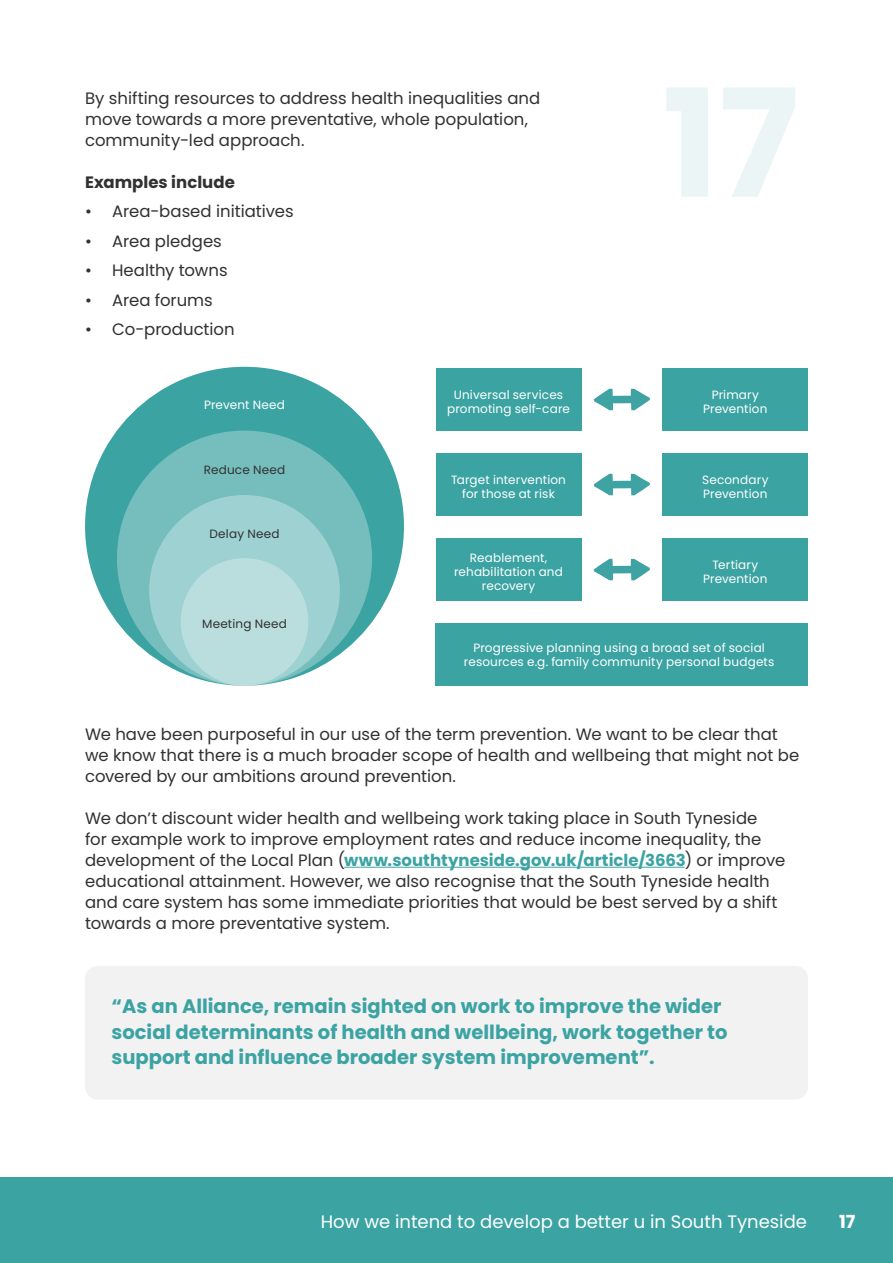
<style>
.page{position:relative;width:893px;height:1263px;background:#fff}
.page>*{position:absolute;margin:0;border:0;box-sizing:border-box;transform-origin:0 0}
.t1{font:700 19.5px/25.5px "Poppins";color:#3ca3a3}
.t2{font:18px "Poppins";color:#fff}
.t3{font:700 18px "Poppins";color:#fff}
.t4{font:16.5px/21px "Poppins";color:#323131}
.t5{font:700 16.5px "Poppins";letter-spacing:.005em;color:#323131}
.t6{font:12px/14.4px "Poppins";letter-spacing:.015em;color:#fff;text-align:center}
.t7{font:12px "Poppins";letter-spacing:.02em;color:#323131}
.s1{font-weight:700;color:#3ca3a3}
</style>
<div class="page">
<div style="left:85px;top:966px;width:723px;height:134px;background:#f2f2f3;border-radius:13px"></div>
<div style="left:0;top:1178px;width:893px;height:85px;background:#3ca3a3"></div>
<div style="left:85px;top:367px;width:319px;height:319px;background:#3ca3a3;border-radius:50%"></div>
<div style="left:117px;top:431px;width:255px;height:255px;background:#76bebe;border-radius:50%"></div>
<div style="left:149px;top:495px;width:191px;height:191px;background:#9ed1d1;border-radius:50%"></div>
<div style="left:181px;top:558px;width:127px;height:128px;background:#badede;border-radius:50%"></div>
<hr style="left:344px;top:867px;width:341px;height:1px;background:#3ca3a3">
<div style="left:436px;top:368px;width:145px;height:63px;background:#3ca3a3"></div>
<div style="left:436px;top:453px;width:145px;height:63px;background:#3ca3a3"></div>
<div style="left:436px;top:539px;width:145px;height:62px;background:#3ca3a3"></div>
<div style="left:436px;top:624px;width:372px;height:62px;background:#3ca3a3"></div>
<div style="left:663px;top:368px;width:145px;height:63px;background:#3ca3a3"></div>
<div style="left:663px;top:453px;width:145px;height:63px;background:#3ca3a3"></div>
<div style="left:663px;top:539px;width:145px;height:62px;background:#3ca3a3"></div>
<svg style="left:593px;top:389px;width:58px;height:21px"></svg>
<svg style="left:593px;top:474px;width:58px;height:21px"></svg>
<svg style="left:593px;top:559px;width:58px;height:21px"></svg>
<p class="t4" style="left:85px;top:88px;width:457px">By shifting resources to address health inequalities and move towards a more preventative, whole population, community-led approach.</p>
<p class="t5" style="left:85px;top:173px;width:151px">Examples include</p>
<p class="t4" style="left:85px;top:201px;width:210px">• Area-based initiatives</p>
<p class="t4" style="left:85px;top:231px;width:138px">• Area pledges</p>
<p class="t4" style="left:85px;top:260px;width:144px">• Healthy towns</p>
<p class="t4" style="left:85px;top:290px;width:129px">• Area forums</p>
<p class="t4" style="left:85px;top:319px;width:151px">• Co-production</p>
<p class="t6" style="left:204px;top:398px;width:82px">Prevent Need</p>
<p class="t7" style="left:204px;top:463px;width:83px">Reduce Need</p>
<p class="t7" style="left:209px;top:526px;width:71px">Delay Need</p>
<p class="t7" style="left:202px;top:617px;width:86px">Meeting Need</p>
<p class="t6" style="left:447px;top:387px;width:124px">Universal services promoting self-care</p>
<p class="t6" style="left:451px;top:472px;width:116px">Target intervention for those at risk</p>
<p class="t6" style="left:454px;top:550px;width:110px">Reablement, rehabilitation and recovery</p>
<p class="t6" style="left:703px;top:387px;width:66px">Primary<br>Prevention</p>
<p class="t6" style="left:702px;top:472px;width:68px;text-align:left">Secondary<br>Prevention</p>
<p class="t6" style="left:703px;top:557px;width:66px">Tertiary<br>Prevention</p>
<p class="t6" style="left:464px;top:640px;width:312px">Progressive planning using a broad set of social resources e.g. family community personal budgets</p>
<p class="t4" style="left:85px;top:724px;width:716px">We have been purposeful in our use of the term prevention. We want to be clear that we know that there is a much broader scope of health and wellbeing that might not be covered by our ambitions around prevention.</p>
<p class="t4" style="left:85px;top:808px;width:702px">We don’t discount wider health and wellbeing work taking place in South Tyneside<br>for example work to improve employment rates and reduce income inequality, the development of the Local Plan (<span class="s1">www.southtyneside.gov.uk/article/3663</span>) or improve educational attainment. However, we also recognise that the South Tyneside health and care system has some immediate priorities that would be best served by a shift towards a more preventative system.</p>
<p class="t1" style="left:112px;top:994px;width:617px">“As an Alliance, remain sighted on work to improve the wider social determinants of health and wellbeing, work together to support and influence broader system improvement”.</p>
<p class="t2" style="left:321px;top:1211px;width:488px">How we intend to develop a better u in South Tyneside</p>
<p class="t3" style="left:839px;top:1211px;width:18px">17</p>
</div>
